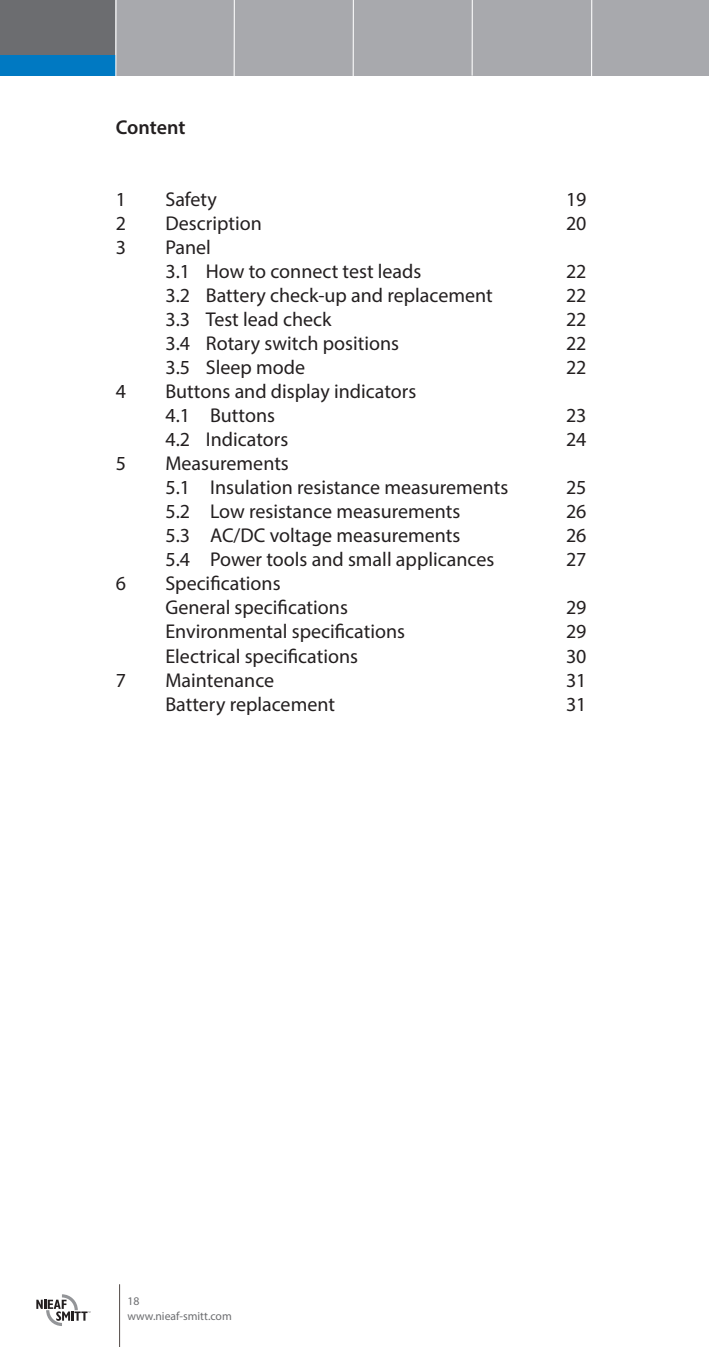
<style>
.page{position:relative;width:709px;height:1347px;background:#fff}
.page>*{position:absolute;margin:0;border:0;box-sizing:border-box;transform-origin:0 0}
.t1{font:20px/24px "Myriad Pro";color:#231f20}
.Titel{font:600 20px "Myriad Pro";letter-spacing:-.005em;color:#231f20}
.t2{font:11.75px/15px "Myriad Pro";color:#6c6d70}
</style>
<div class="page">
<div style="left:0;top:0;width:709px;height:76px;background:#a8a9ad"></div>
<div style="left:0;top:0;width:115px;height:67px;background:#6c6d70"></div>
<div style="left:0;top:55px;width:116px;height:20px;background:#0079c2"></div>
<hr style="left:115px;top:0;width:1px;height:77px;background:#fff">
<hr style="left:234px;top:0;width:1px;height:76px;background:#fff">
<hr style="left:353px;top:0;width:1px;height:77px;background:#fff">
<hr style="left:471px;top:0;width:2px;height:76px;background:#fff">
<hr style="left:591px;top:0;width:1px;height:76px;background:#fff">
<hr style="left:119px;top:1284px;width:1px;height:62px;background:#524a47">
<svg style="left:36px;top:1294px;width:54px;height:32px"></svg>
<p class="Titel" style="left:116px;top:115px;width:71px">Content</p>
<p class="t1" style="left:116px;top:187px;width:12px">1</p>
<p class="t1" style="left:165px;top:187px;width:53px">Safety</p>
<p class="t1" style="left:566px;top:187px;width:22px">19</p>
<p class="t1" style="left:116px;top:211px;width:12px">2</p>
<p class="t1" style="left:165px;top:211px;width:98px">Description</p>
<p class="t1" style="left:566px;top:211px;width:22px">20</p>
<p class="t1" style="left:116px;top:235px;width:12px">3</p>
<p class="t1" style="left:165px;top:235px;width:47px">Panel</p>
<p class="t1" style="left:165px;top:259px;width:257px">3.1 How to connect test leads</p>
<p class="t1" style="left:566px;top:259px;width:22px">22</p>
<p class="t1" style="left:165px;top:283px;width:329px">3.2 Battery check-up and replacement</p>
<p class="t1" style="left:566px;top:283px;width:22px">22</p>
<p class="t1" style="left:165px;top:307px;width:168px">3.3 Test lead check</p>
<p class="t1" style="left:566px;top:307px;width:22px">22</p>
<p class="t1" style="left:165px;top:331px;width:235px">3.4 Rotary switch positions</p>
<p class="t1" style="left:566px;top:331px;width:22px">22</p>
<p class="t1" style="left:165px;top:355px;width:141px">3.5 Sleep mode</p>
<p class="t1" style="left:566px;top:355px;width:22px">22</p>
<p class="t1" style="left:116px;top:379px;width:12px">4</p>
<p class="t1" style="left:165px;top:379px;width:252px">Buttons and display indicators<br>4.1 Buttons</p>
<p class="t1" style="left:566px;top:403px;width:22px">23</p>
<p class="t1" style="left:165px;top:427px;width:124px">4.2 Indicators</p>
<p class="t1" style="left:566px;top:427px;width:22px">24</p>
<p class="t1" style="left:116px;top:451px;width:12px">5</p>
<p class="t1" style="left:165px;top:451px;width:125px">Measurements</p>
<p class="t1" style="left:165px;top:475px;width:344px">5.1 Insulation resistance measurements</p>
<p class="t1" style="left:566px;top:475px;width:22px">25</p>
<p class="t1" style="left:165px;top:499px;width:296px">5.2 Low resistance measurements</p>
<p class="t1" style="left:566px;top:499px;width:22px">26</p>
<p class="t1" style="left:165px;top:523px;width:296px">5.3 AC/DC voltage measurements</p>
<p class="t1" style="left:566px;top:523px;width:22px">26</p>
<p class="t1" style="left:165px;top:547px;width:330px">5.4 Power tools and small applicances</p>
<p class="t1" style="left:566px;top:547px;width:22px">27</p>
<p class="t1" style="left:116px;top:571px;width:12px">6</p>
<p class="t1" style="left:165px;top:571px;width:117px">Specifications</p>
<p class="t1" style="left:165px;top:595px;width:184px">General specifications</p>
<p class="t1" style="left:566px;top:595px;width:22px">29</p>
<p class="t1" style="left:165px;top:619px;width:241px">Environmental specifications</p>
<p class="t1" style="left:566px;top:619px;width:22px">29</p>
<p class="t1" style="left:165px;top:643px;width:194px">Electrical specifications</p>
<p class="t1" style="left:566px;top:643px;width:22px">30</p>
<p class="t1" style="left:116px;top:667px;width:12px">7</p>
<p class="t1" style="left:165px;top:667px;width:110px">Maintenance</p>
<p class="t1" style="left:566px;top:667px;width:22px">31</p>
<p class="t1" style="left:165px;top:691px;width:171px">Battery replacement</p>
<p class="t1" style="left:566px;top:691px;width:22px">31</p>
<p class="t2" style="left:127px;top:1293px;width:106px">18 www.nieaf-smitt.com</p>
</div>
